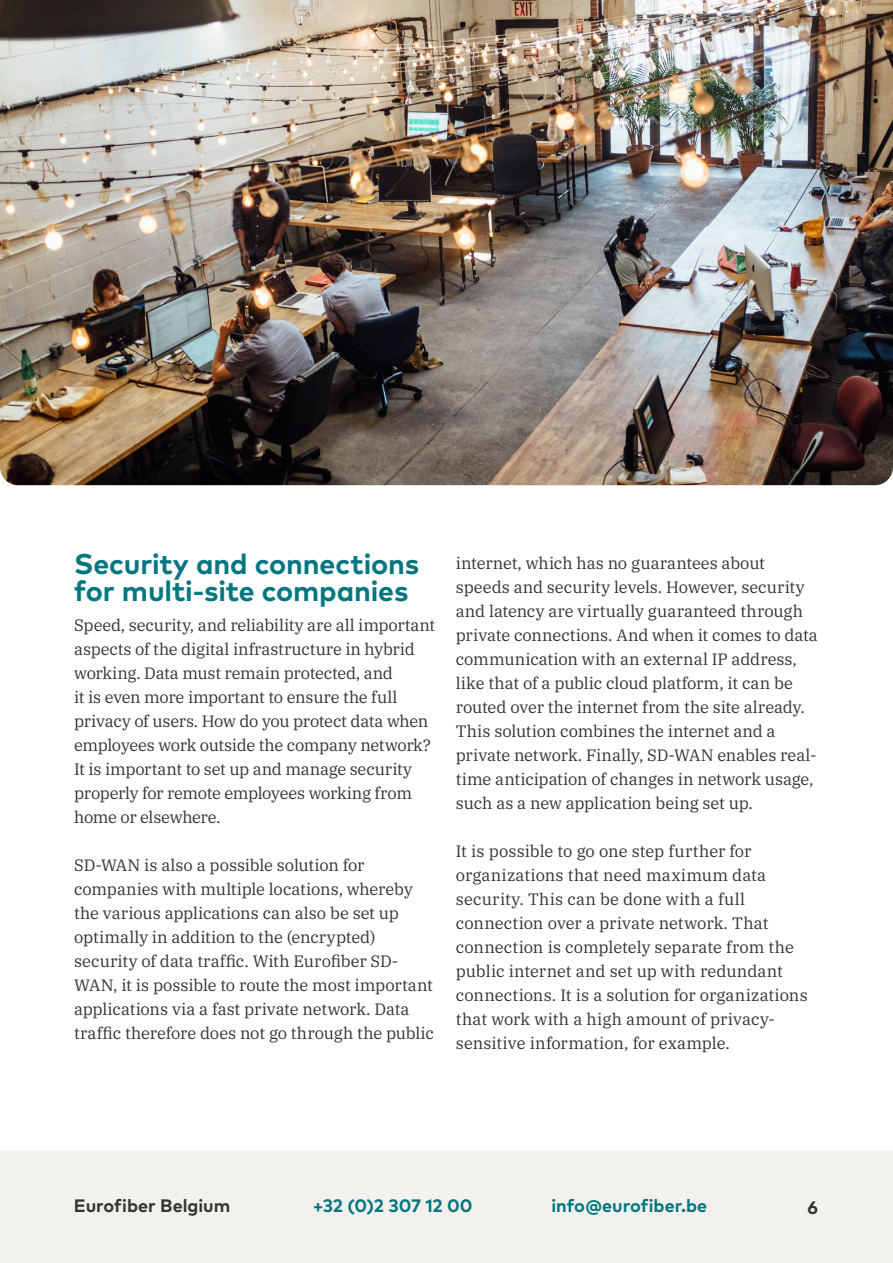
<style>
.page{position:relative;width:893px;height:1263px;background:#fff}
.page>*{position:absolute;margin:0;border:0;box-sizing:border-box;transform-origin:0 0}
.t1{font:700 28.5px/27px "Mark OT";letter-spacing:-.005em;color:#007681}
.t2{font:700 18px "Mark OT";color:#007681}
.t3{font:700 18px "Mark OT";color:#343430}
.t4{font:16.5px/24px "IBM Plex Serif";letter-spacing:-.005em;color:#343430}
</style>
<div class="page">
<div style="left:0;top:1150px;width:893px;height:113px;background:#f3f1ed"></div>
<img style="left:0;top:0;width:893px;height:485px">
<h1 class="t1" style="left:74px;top:550px;width:347px">Security and connections for multi-site companies</h1>
<p class="t4" style="left:74px;top:612px;width:363px">Speed, security, and reliability are all important aspects of the digital infrastructure in hybrid working. Data must remain protected, and<br>it is even more important to ensure the full privacy of users. How do you protect data when employees work outside the company network?<br>It is important to set up and manage security properly for remote employees working from home or elsewhere.</p>
<p class="t4" style="left:74px;top:852px;width:361px">SD-WAN is also a possible solution for companies with multiple locations, whereby the various applications can also be set up optimally in addition to the (encrypted) security of data traffic. With Eurofiber SD-WAN, it is possible to route the most important applications via a fast private network. Data traffic therefore does not go through the public</p>
<p class="t4" style="left:456px;top:549px;width:364px">internet, which has no guarantees about speeds and security levels. However, security and latency are virtually guaranteed through private connections. And when it comes to data communication with an external IP address, like that of a public cloud platform, it can be routed over the internet from the site already.<br>This solution combines the internet and a private network. Finally, SD-WAN enables real&shy;time anticipation of changes in network usage, such as a new application being set up.</p>
<p class="t4" style="left:456px;top:837px;width:353px">It is possible to go one step further for organizations that need maximum data security. This can be done with a full connection over a private network. That connection is completely separate from the public internet and set up with redundant connections. It is a solution for organizations that work with a high amount of privacy&shy;sensitive information, for example.</p>
<p class="t3" style="left:74px;top:1194px;width:158px">Eurofiber Belgium</p>
<p class="t2" style="left:313px;top:1194px;width:162px">+32 (0)2 307 12 00</p>
<p class="t2" style="left:551px;top:1194px;width:157px">info@eurofiber.be</p>
<p class="t3" style="left:807px;top:1196px;width:12px">6</p>
</div>
